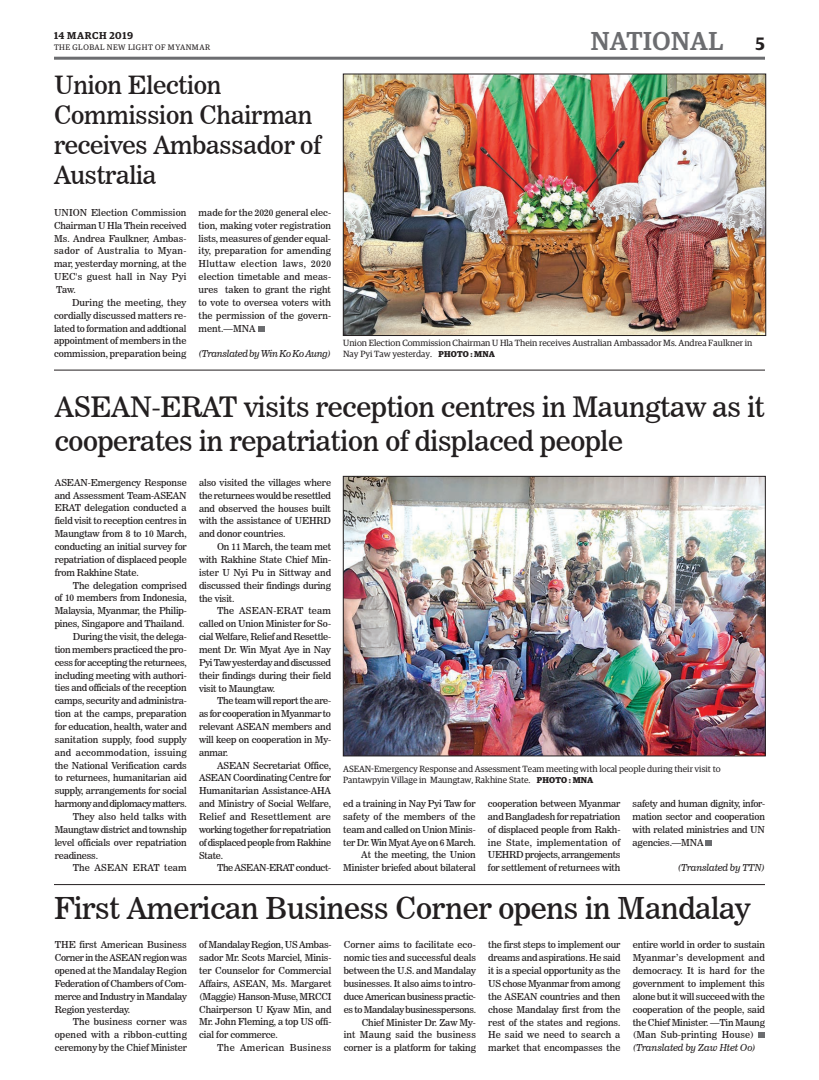
<style>
.page{position:relative;width:819px;height:1080px;background:#fff}
.page>*{position:absolute;margin:0;border:0;box-sizing:border-box;transform-origin:0 0}
.t1{font:30px "News 706 BT Roman C";letter-spacing:-.01em;color:#231f20}
.t2{font:28px/33.6px "News 706 BT Roman C";letter-spacing:-.01em;color:#231f20}
.t3{font:500 26px "Guardian Egyp";letter-spacing:.02em;color:#6c6d70}
.t4{font:25px/30px "News 706 BT Roman C";letter-spacing:-.01em;color:#231f20}
.t5{font:600 10px "Guardian Egyp";letter-spacing:.06em;color:#231f20}
.t6{font:9.5px/12.9px "News 706 BT Roman C";letter-spacing:-.015em;color:#231f20;text-align:justify}
.t7{font:9.5px "News 706 BT Italic C";letter-spacing:-.015em;color:#231f20}
.t8{font:9.5px "News 706 BT Roman C";letter-spacing:.005em;color:#231f20}
.t9{font:9.5px "News 706 BT Roman C";letter-spacing:-.035em;color:#231f20}
.t10{font:9.5px "News 706 BT Roman C";letter-spacing:.02em;color:#231f20}
.t11{font:9.5px "News 706 BT Roman C";letter-spacing:.03em;color:#231f20}
.t12{font:9.5px "News 706 BT Roman C";letter-spacing:.015em;color:#231f20}
.t13{font:9px/10.8px "Guardian Egyp";color:#231f20}
.t14{font:8px "Guardian Egyp";letter-spacing:.06em;color:#231f20}
.s1{font-weight:600;font-size:18px;color:#231f20}
.s2{font-weight:700;font-size:8.5px}
</style>
<div class="page">
<hr style="left:54px;top:57px;width:711px;height:3px;background:#6c6d70">
<img style="left:345px;top:76px;width:419px;height:258px">
<div style="left:343px;top:74px;width:423px;height:262px;border:1px solid #231f20"></div>
<svg style="left:258px;top:326px;width:6px;height:6px"></svg>
<hr style="left:54px;top:370px;width:711px;height:1px;background:#231f20">
<hr style="left:54px;top:884px;width:711px;height:1px;background:#231f20">
<img style="left:345px;top:478px;width:418px;height:276px">
<div style="left:343px;top:476px;width:422px;height:280px;border:1px solid #231f20"></div>
<svg style="left:706px;top:840px;width:6px;height:6px"></svg>
<svg style="left:759px;top:1032px;width:6px;height:6px"></svg>
<h3 class="t3" style="left:591px;top:23px;width:176px">NATIONAL <span class="s1">5</span></h3>
<p class="t5" style="left:54px;top:28px;width:80px">14 MARCH 2019</p>
<p class="t14" style="left:54px;top:42px;width:158px">THE GLOBAL NEW LIGHT OF MYANMAR</p>
<h3 class="t4" style="left:54px;top:69px;width:268px">Union Election<br>Commission Chairman receives Ambassador of<br>Australia</h3>
<p class="t6" style="left:54px;top:206px;width:134px">UNION Election Commission Chairman U Hla Thein received Ms. Andrea Faulkner, Ambas&shy;sador of Australia to Myan&shy;mar, yesterday morning, at the UEC's guest hall in Nay Pyi Taw.</p>
<p class="t6" style="left:54px;top:296px;width:134px;text-indent:18px">During the meeting, they cordially discussed matters re&shy;lated to formation and addtional appointment of members in the commission, preparation being</p>
<p class="t6" style="left:199px;top:206px;width:134px">made for the 2020 general elec&shy;tion, making voter registration lists, measures of gender equal&shy;ity, preparation for amending Hluttaw election laws, 2020 election timetable and meas&shy;ures taken to grant the right to vote to oversea voters with the permission of the govern&shy;ment.—MNA</p>
<p class="t7" style="left:199px;top:348px;width:134px">(Translated by Win Ko Ko Aung)</p>
<p class="t13" style="left:343px;top:337px;width:411px">Union Election Commission Chairman U Hla Thein receives Australian Ambassador Ms. Andrea Faulkner in<br>Nay Pyi Taw yesterday. <span class="s2">PHOTO : MNA</span></p>
<h2 class="t2" style="left:55px;top:390px;width:712px">ASEAN-ERAT visits reception centres in Maungtaw as it cooperates in repatriation of displaced people</h2>
<p class="t6" style="left:55px;top:476px;width:134px">ASEAN-Emergency Response and Assessment Team-ASEAN ERAT delegation conducted a field visit to reception centres in Maungtaw from 8 to 10 March, conducting an initial survey for repatriation of displaced people from Rakhine State.</p>
<p class="t6" style="left:73px;top:579px;width:116px">The delegation comprised</p>
<p class="t6" style="left:55px;top:592px;width:134px">of 10 members from Indonesia,</p>
<p class="t6" style="left:55px;top:604px;width:134px">Malaysia, Myanmar, the Philip-</p>
<p class="t6" style="left:55px;top:617px;width:131px">pines, Singapore and Thailand.</p>
<p class="t6" style="left:73px;top:630px;width:116px">During the visit, the delega-</p>
<p class="t6" style="left:55px;top:643px;width:134px">tion members practiced the pro-</p>
<p class="t6" style="left:55px;top:656px;width:134px">cess for accepting the returnees,</p>
<p class="t6" style="left:55px;top:669px;width:134px">including meeting with authori-</p>
<p class="t6" style="left:55px;top:682px;width:134px">ties and officials of the reception</p>
<p class="t6" style="left:55px;top:694px;width:134px">camps, security and administra-</p>
<p class="t6" style="left:55px;top:707px;width:134px">tion at the camps, preparation</p>
<p class="t6" style="left:55px;top:720px;width:134px">for education, health, water and</p>
<p class="t8" style="left:55px;top:734px;width:134px">sanitation supply, food supply</p>
<p class="t10" style="left:55px;top:747px;width:134px">and accommodation, issuing</p>
<p class="t6" style="left:55px;top:759px;width:134px">the National Verification cards</p>
<p class="t6" style="left:55px;top:771px;width:134px">to returnees, humanitarian aid</p>
<p class="t6" style="left:55px;top:784px;width:134px">supply, arrangements for social</p>
<p class="t9" style="left:55px;top:798px;width:134px">harmony and diplomacy matters.</p>
<p class="t8" style="left:73px;top:811px;width:116px">They also held talks with</p>
<p class="t6" style="left:55px;top:823px;width:134px">Maungtaw district and township</p>
<p class="t6" style="left:55px;top:836px;width:134px">level officials over repatriation</p>
<p class="t6" style="left:55px;top:849px;width:45px">readiness.</p>
<p class="t12" style="left:73px;top:862px;width:116px">The ASEAN ERAT team</p>
<p class="t6" style="left:199px;top:476px;width:134px">also visited the villages where the returnees would be resettled and observed the houses built with the assistance of UEHRD and donor countries.</p>
<p class="t6" style="left:199px;top:540px;width:134px;text-indent:18px">On 11 March, the team met with Rakhine State Chief Min&shy;ister U Nyi Pu in Sittway and discussed their findings during the visit.</p>
<p class="t6" style="left:199px;top:605px;width:134px;text-indent:18px">The ASEAN-ERAT team called on Union Minister for So&shy;cial Welfare, Relief and Resettle&shy;ment Dr. Win Myat Aye in Nay Pyi Taw yesterday and discussed their findings during their field visit to Maungtaw.</p>
<p class="t6" style="left:199px;top:694px;width:134px;text-indent:18px">The team will report the are&shy;as for cooperation in Myanmar to relevant ASEAN members and will keep on cooperation in My&shy;anmar.</p>
<p class="t6" style="left:199px;top:759px;width:134px;text-indent:18px">ASEAN Secretariat Office, ASEAN Coordinating Centre for Humanitarian Assistance-AHA and Ministry of Social Welfare, Relief and Resettlement are working together for repatriation of displaced people from Rakhine State.</p>
<p class="t9" style="left:217px;top:862px;width:116px">The ASEAN-ERAT conduct-</p>
<p class="t13" style="left:343px;top:763px;width:379px">ASEAN-Emergency Response and Assessment Team meeting with local people during their visit to<br>Pantawpyin Village in Maungtaw, Rakhine State. <span class="s2">PHOTO : MNA</span></p>
<p class="t6" style="left:343px;top:797px;width:134px;text-align:right">ed a training in Nay Pyi Taw for safety of the members of the team and called on Union Minis&shy;ter Dr. Win Myat Aye on 6 March.<br>At the meeting, the Union<br>Minister briefed about bilateral</p>
<p class="t6" style="left:488px;top:797px;width:134px">cooperation between Myanmar and Bangladesh for repatriation of displaced people from Rakh&shy;ine State, implementation of UEHRD projects, arrangements for settlement of returnees with</p>
<p class="t6" style="left:633px;top:797px;width:134px">safety and human dignity, infor&shy;mation sector and cooperation with related ministries and UN agencies.—MNA</p>
<p class="t7" style="left:678px;top:862px;width:89px">(Translated by TTN)</p>
<h1 class="t1" style="left:54px;top:890px;width:698px">First American Business Corner opens in Mandalay</h1>
<p class="t6" style="left:55px;top:938px;width:134px">THE first American Business Corner in the ASEAN region was opened at the Mandalay Region Federation of Chambers of Com&shy;merce and Industry in Mandalay Region yesterday.</p>
<p class="t6" style="left:55px;top:1016px;width:134px;text-indent:18px">The business corner was opened with a ribbon-cutting ceremony by the Chief Minister</p>
<p class="t6" style="left:199px;top:938px;width:134px">of Mandalay Region, US Ambas&shy;sador Mr. Scots Marciel, Minis&shy;ter Counselor for Commercial Affairs, ASEAN, Ms. Margaret (Maggie) Hanson-Muse, MRCCI Chairperson U Kyaw Min, and Mr. John Fleming, a top US offi&shy;cial for commerce.</p>
<p class="t11" style="left:217px;top:1042px;width:116px">The American Business</p>
<p class="t6" style="left:344px;top:939px;width:134px;text-align:right">Corner aims to facilitate eco&shy;nomic ties and successful deals between the U.S. and Mandalay businesses. It also aims to intro&shy;duce American business practic&shy;es to Mandalay businesspersons.<br>Chief Minister Dr. Zaw My-<br>int Maung said the business corner is a platform for taking</p>
<p class="t6" style="left:488px;top:939px;width:134px">the first steps to implement our dreams and aspirations. He said it is a special opportunity as the US chose Myanmar from among the ASEAN countries and then chose Mandalay first from the rest of the states and regions.<br>He said we need to search a market that encompasses the</p>
<p class="t6" style="left:633px;top:939px;width:134px">entire world in order to sustain Myanmar’s development and democracy. It is hard for the government to implement this alone but it will succeed with the cooperation of the people, said the Chief Minister. —Tin Maung (Man Sub-printing House)</p>
<p class="t7" style="left:633px;top:1042px;width:125px">(Translated by Zaw Htet Oo)</p>
</div>
